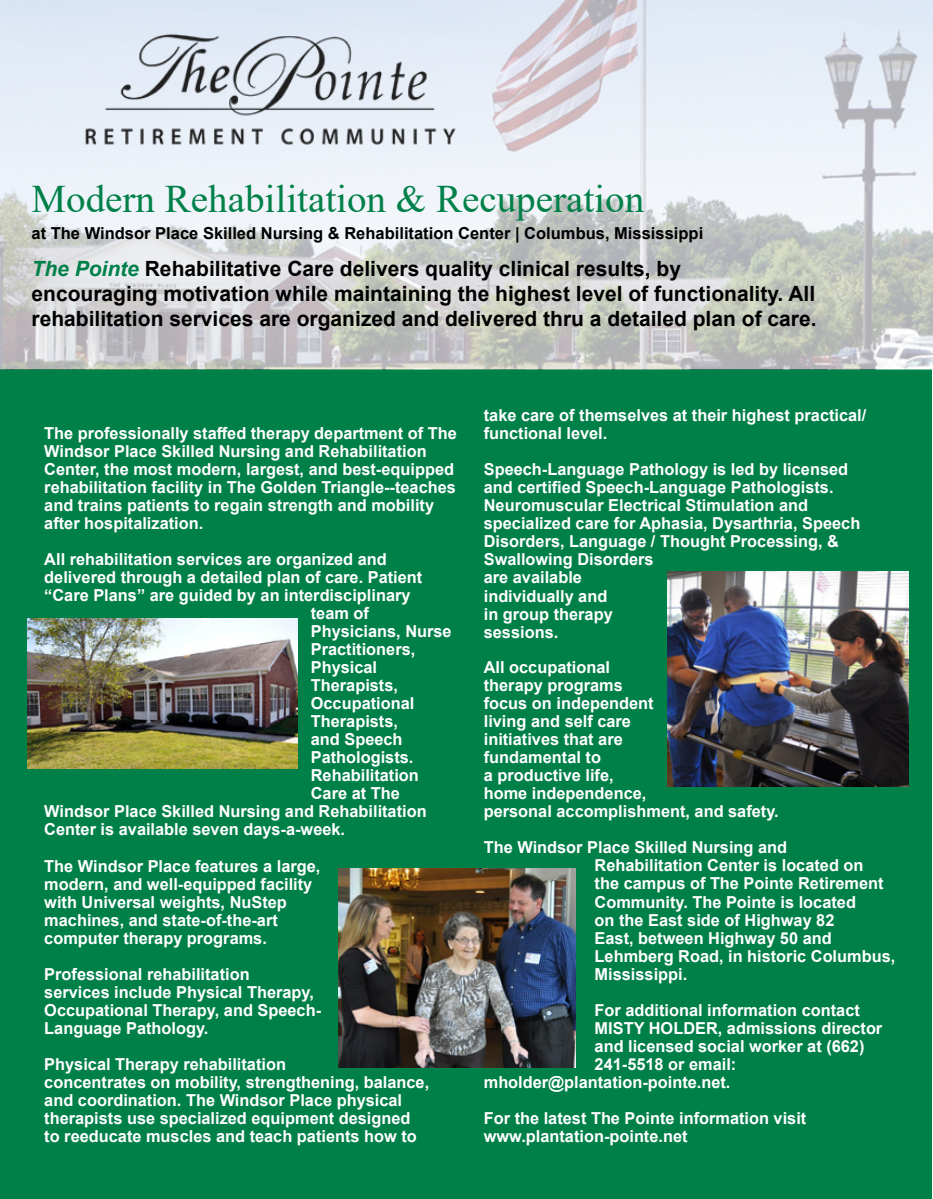
<style>
.page{position:relative;width:933px;height:1199px;background:#fff}
.page>*{position:absolute;margin:0;border:0;box-sizing:border-box;transform-origin:0 0}
.t1{font:39px "Times New Roman";color:#008049}
.t2{font:700 21px/25.2px "Arial";color:#000}
.t3{font:700 16.5px/18px "Arial";color:#fff}
.t4{font:700 16.5px "Arial";color:#000}
.s1{font-style:italic;color:#008049}
</style>
<div class="page">
<div style="left:1px;top:369px;width:930px;height:829px;background:#008049"></div>
<img style="left:0;top:0;width:932px;height:370px">
<img style="left:27px;top:619px;width:270px;height:149px">
<img style="left:71px;top:23px;width:399px;height:135px">
<img style="left:338px;top:869px;width:237px;height:198px">
<img style="left:667px;top:572px;width:240px;height:215px">
<h1 class="t1" style="left:31px;top:171px;width:614px">Modern Rehabilitation &amp; Recuperation</h1>
<p class="t4" style="left:31px;top:222px;width:673px">at The Windsor Place Skilled Nursing &amp; Rehabilitation Center | Columbus, Mississippi</p>
<p class="t2" style="left:31px;top:256px;width:786px"><span class="s1">The Pointe</span> Rehabilitative Care delivers quality clinical results, by<br>encouraging motivation while maintaining the highest level of functionality. All rehabilitation services are organized and delivered thru a detailed plan of care.</p>
<p class="t3" style="left:44px;top:425px;width:414px">The professionally staffed therapy department of The Windsor Place Skilled Nursing and Rehabilitation Center, the most modern, largest, and best-equipped rehabilitation facility in The Golden Triangle--teaches and trains patients to regain strength and mobility after hospitalization.</p>
<p class="t3" style="left:44px;top:551px;width:344px">All rehabilitation services are organized and</p>
<p class="t3" style="left:44px;top:569px;width:379px">delivered through a detailed plan of care. Patient</p>
<p class="t3" style="left:44px;top:587px;width:367px">“Care Plans” are guided by an interdisciplinary</p>
<p class="t3" style="left:311px;top:605px;width:60px">team of</p>
<p class="t3" style="left:311px;top:623px;width:142px">Physicians, Nurse</p>
<p class="t3" style="left:311px;top:641px;width:106px">Practitioners,</p>
<p class="t3" style="left:311px;top:659px;width:68px">Physical</p>
<p class="t3" style="left:311px;top:677px;width:89px">Therapists,</p>
<p class="t3" style="left:311px;top:695px;width:105px">Occupational</p>
<p class="t3" style="left:311px;top:713px;width:89px">Therapists,</p>
<p class="t3" style="left:311px;top:731px;width:93px">and Speech</p>
<p class="t3" style="left:311px;top:749px;width:104px">Pathologists.</p>
<p class="t3" style="left:311px;top:767px;width:110px">Rehabilitation</p>
<p class="t3" style="left:311px;top:785px;width:90px">Care at The</p>
<p class="t3" style="left:44px;top:803px;width:384px">Windsor Place Skilled Nursing and Rehabilitation</p>
<p class="t3" style="left:44px;top:821px;width:302px">Center is available seven days-a-week.</p>
<p class="t3" style="left:44px;top:857px;width:277px">The Windsor Place features a large, modern, and well-equipped facility with Universal weights, NuStep machines, and state-of-the-art computer therapy programs.</p>
<p class="t3" style="left:44px;top:965px;width:278px">Professional rehabilitation<br>services include Physical Therapy,<br>Occupational Therapy, and Speech-<br>Language Pathology.</p>
<p class="t3" style="left:44px;top:1055px;width:386px">Physical Therapy rehabilitation<br>concentrates on mobility, strengthening, balance, and coordination. The Windsor Place physical therapists use specialized equipment designed to reeducate muscles and teach patients how to</p>
<p class="t3" style="left:483px;top:407px;width:384px">take care of themselves at their highest practical/ functional level.</p>
<p class="t3" style="left:483px;top:461px;width:378px">Speech-Language Pathology is led by licensed and certified Speech-Language Pathologists.<br>Neuromuscular Electrical Stimulation and specialized care for Aphasia, Dysarthria, Speech<br>Disorders, Language / Thought Processing, &amp;<br>Swallowing Disorders<br>are available<br>individually and<br>in group therapy<br>sessions.</p>
<p class="t3" style="left:483px;top:659px;width:296px">All occupational<br>therapy programs<br>focus on independent<br>living and self care<br>initiatives that are<br>fundamental to<br>a productive life,<br>home independence,<br>personal accomplishment, and safety.</p>
<p class="t3" style="left:594px;top:839px;width:302px;text-indent:-111px">The Windsor Place Skilled Nursing and<br>Rehabilitation Center is located on<br>the campus of The Pointe Retirement<br>Community. The Pointe is located<br>on the East side of Highway 82<br>East, between Highway 50 and<br>Lehmberg Road, in historic Columbus,<br>Mississippi.</p>
<p class="t3" style="left:594px;top:1001px;width:267px">For additional information contact</p>
<p class="t3" style="left:594px;top:1019px;width:289px">MISTY HOLDER, admissions director</p>
<p class="t3" style="left:594px;top:1037px;width:271px">and licensed social worker at (662)</p>
<p class="t3" style="left:594px;top:1055px;width:143px">241-5518 or email:</p>
<p class="t3" style="left:483px;top:1073px;width:248px">mholder@plantation-pointe.net.</p>
<p class="t3" style="left:483px;top:1109px;width:324px">For the latest The Pointe information visit www.plantation-pointe.net</p>
</div>
